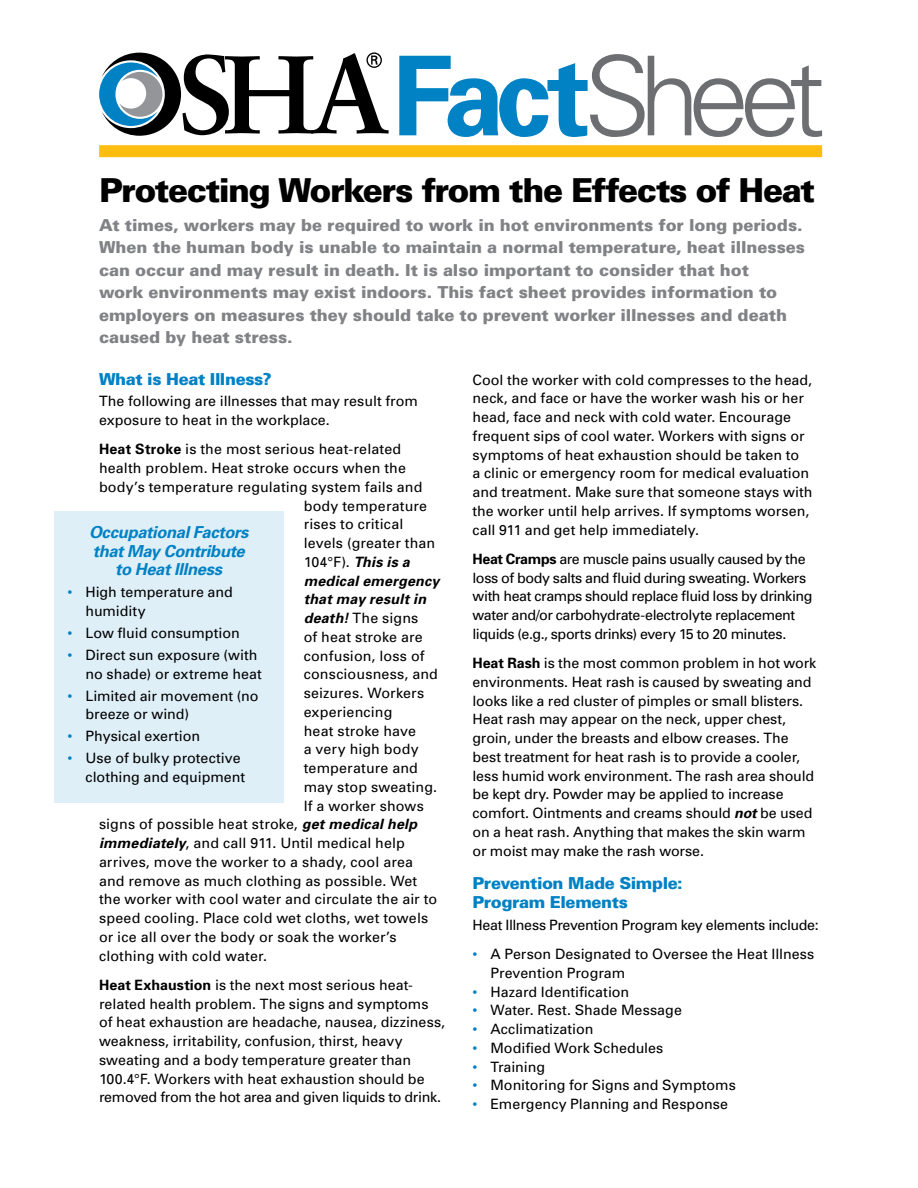
<style>
.page{position:relative;width:918px;height:1188px;background:#fff}
.page>*{position:absolute;margin:0;border:0;box-sizing:border-box;transform-origin:0 0}
.t1{font:300 110.25px "Univers";letter-spacing:-.11em;color:#6d6e71}
.Title_of_FactSheet{font:900 33px "Univers";letter-spacing:-.045em;color:#000}
.Highlighted_Paragrap{font:900 16.5px/22.5px "Univers";letter-spacing:-.005em;color:#808285}
.Subhead{font:900 16.5px/18.8px "Univers";letter-spacing:-.025em;color:#0081c4}
.Sub-Subhead{font:italic 700 16.5px/18.8px "Univers";letter-spacing:-.02em;color:#0081c4;text-align:center}
.Bodytext{font:14.25px/18.8px "Univers";color:#000}
.Bodytext-2{font:14.25px/18.8px "Univers";letter-spacing:-.03em;color:#000}
.Bodytext-3{font:14.25px "Univers";letter-spacing:-.025em;color:#000}
.Bodytext-4{font:italic 700 14.25px "Univers";letter-spacing:.015em;color:#000}
.s1{font-weight:700;color:#0082c4}
.s2{font-weight:700}
.s3{font-weight:700;font-style:italic}
.s4{color:#0081c4}
</style>
<div class="page">
<svg style="left:99px;top:52px;width:290px;height:84px"></svg>
<div style="left:99px;top:145px;width:723px;height:12px;background:#febe10"></div>
<div style="left:54px;top:511px;width:230px;height:291px;background:#dfeff8"></div>
<p class="t1" style="left:392px;top:30px;width:435px"><span class="s1">Fact</span>Sheet</p>
<p class="Title_of_FactSheet" style="left:99px;top:170px;width:718px">Protecting Workers from the Effects of Heat</p>
<p class="Highlighted_Paragrap" style="left:99px;top:213px;width:708px">At times, workers may be required to work in hot environments for long periods.<br>When the human body is unable to maintain a normal temperature, heat illnesses can occur and may result in death. It is also important to consider that hot<br>work environments may exist indoors. This fact sheet provides information to employers on measures they should take to prevent worker illnesses and death caused by heat stress.</p>
<p class="Subhead" style="left:99px;top:369px;width:174px">What is Heat Illness?</p>
<p class="Bodytext" style="left:99px;top:392px;width:321px">The following are illnesses that may result from exposure to heat in the workplace.</p>
<p class="Bodytext" style="left:99px;top:440px;width:304px"><span class="s2">Heat Stroke</span> is the most serious heat-related</p>
<p class="Bodytext" style="left:99px;top:458px;width:309px">health problem. Heat stroke occurs when the</p>
<p class="Bodytext" style="left:99px;top:477px;width:325px">body’s temperature regulating system fails and</p>
<p class="Bodytext" style="left:304px;top:496px;width:125px">body temperature</p>
<p class="Bodytext" style="left:304px;top:515px;width:101px">rises to critical</p>
<p class="Bodytext" style="left:304px;top:533px;width:133px">levels (greater than</p>
<p class="Bodytext" style="left:304px;top:552px;width:108px">104°F). <span class="s3">This is a</span></p>
<p class="Bodytext-4" style="left:304px;top:571px;width:137px">medical emergency</p>
<p class="Bodytext-4" style="left:304px;top:590px;width:124px">that may result in</p>
<p class="Bodytext" style="left:304px;top:608px;width:116px"><span class="s3">death!</span> The signs</p>
<p class="Bodytext" style="left:304px;top:627px;width:121px">of heat stroke are</p>
<p class="Bodytext" style="left:304px;top:646px;width:122px">confusion, loss of</p>
<p class="Bodytext" style="left:304px;top:665px;width:136px">consciousness, and</p>
<p class="Bodytext" style="left:304px;top:683px;width:122px">seizures. Workers</p>
<p class="Bodytext" style="left:304px;top:702px;width:90px">experiencing</p>
<p class="Bodytext" style="left:304px;top:721px;width:114px">heat stroke have</p>
<p class="Bodytext" style="left:304px;top:740px;width:116px">a very high body</p>
<p class="Bodytext" style="left:304px;top:758px;width:116px">temperature and</p>
<p class="Bodytext" style="left:304px;top:777px;width:135px">may stop sweating.</p>
<p class="Bodytext" style="left:304px;top:796px;width:122px">If a worker shows</p>
<p class="Bodytext" style="left:99px;top:815px;width:320px">signs of possible heat stroke, <span class="s3">get medical help</span></p>
<p class="Bodytext" style="left:99px;top:833px;width:307px"><span class="s3">immediately</span>, and call 911. Until medical help</p>
<p class="Bodytext" style="left:99px;top:852px;width:316px">arrives, move the worker to a shady, cool area</p>
<p class="Bodytext" style="left:99px;top:871px;width:320px">and remove as much clothing as possible. Wet</p>
<p class="Bodytext" style="left:99px;top:890px;width:340px">the worker with cool water and circulate the air to</p>
<p class="Bodytext" style="left:99px;top:908px;width:331px">speed cooling. Place cold wet cloths, wet towels</p>
<p class="Bodytext" style="left:99px;top:927px;width:299px">or ice all over the body or soak the worker’s</p>
<p class="Bodytext" style="left:99px;top:946px;width:170px">clothing with cold water.</p>
<p class="Bodytext" style="left:99px;top:975px;width:348px"><span class="s2">Heat Exhaustion</span> is the next most serious heat&shy;related health problem. The signs and symptoms of heat exhaustion are headache, nausea, dizziness, weakness, irritability, confusion, thirst, heavy sweating and a body temperature greater than 100.4°F. Workers with heat exhaustion should be removed from the hot area and given liquids to drink.</p>
<p class="Bodytext" style="left:473px;top:370px;width:342px">Cool the worker with cold compresses to the head, neck, and face or have the worker wash his or her head, face and neck with cold water. Encourage frequent sips of cool water. Workers with signs or symptoms of heat exhaustion should be taken to<br>a clinic or emergency room for medical evaluation and treatment. Make sure that someone stays with the worker until help arrives. If symptoms worsen, call 911 and get help immediately.</p>
<p class="Bodytext-2" style="left:473px;top:549px;width:341px"><span class="s2">Heat Cramps</span> are muscle pains usually caused by the loss of body salts and fluid during sweating. Workers with heat cramps should replace fluid loss by drinking water and/or carbohydrate-electrolyte replacement liquids (e.g., sports drinks) every 15 to 20 minutes.</p>
<p class="Bodytext" style="left:473px;top:654px;width:345px"><span class="s2">Heat Rash</span> is the most common problem in hot work environments. Heat rash is caused by sweating and looks like a red cluster of pimples or small blisters.<br>Heat rash may appear on the neck, upper chest, groin, under the breasts and elbow creases. The best treatment for heat rash is to provide a cooler, less humid work environment. The rash area should be kept dry. Powder may be applied to increase comfort. Ointments and creams should <span class="s3">not</span> be used on a heat rash. Anything that makes the skin warm or moist may make the rash worse.</p>
<p class="Subhead" style="left:472px;top:874px;width:212px">Prevention Made Simple:<br>Program Elements</p>
<p class="Bodytext-3" style="left:472px;top:916px;width:348px">Heat Illness Prevention Program key elements include:</p>
<p class="Bodytext" style="left:490px;top:944px;width:325px;text-indent:-18px"><span class="s4">•</span> A Person Designated to Oversee the Heat Illness<br>Prevention Program</p>
<p class="Bodytext" style="left:472px;top:982px;width:158px"><span class="s4">•</span> Hazard Identification</p>
<p class="Bodytext" style="left:472px;top:1001px;width:211px"><span class="s4">•</span> Water. Rest. Shade Message</p>
<p class="Bodytext" style="left:472px;top:1019px;width:123px"><span class="s4">•</span> Acclimatization</p>
<p class="Bodytext" style="left:472px;top:1038px;width:192px"><span class="s4">•</span> Modified Work Schedules</p>
<p class="Bodytext" style="left:472px;top:1057px;width:74px"><span class="s4">•</span> Training</p>
<p class="Bodytext" style="left:472px;top:1076px;width:265px"><span class="s4">•</span> Monitoring for Signs and Symptoms</p>
<p class="Bodytext" style="left:472px;top:1094px;width:257px"><span class="s4">•</span> Emergency Planning and Response</p>
<p class="Sub-Subhead" style="left:89px;top:522px;width:161px">Occupational Factors that May Contribute to Heat Illness</p>
<p class="Bodytext" style="left:85px;top:583px;width:149px;text-indent:-18px"><span class="s4">•</span> High temperature and humidity</p>
<p class="Bodytext" style="left:68px;top:623px;width:174px"><span class="s4">•</span> Low fluid consumption</p>
<p class="Bodytext" style="left:85px;top:645px;width:178px;text-indent:-18px"><span class="s4">•</span> Direct sun exposure (with no shade) or extreme heat</p>
<p class="Bodytext" style="left:85px;top:686px;width:175px;text-indent:-18px"><span class="s4">•</span> Limited air movement (no breeze or wind)</p>
<p class="Bodytext" style="left:68px;top:727px;width:134px"><span class="s4">•</span> Physical exertion</p>
<p class="Bodytext" style="left:85px;top:749px;width:161px;text-indent:-18px"><span class="s4">•</span> Use of bulky protective clothing and equipment</p>
</div>
